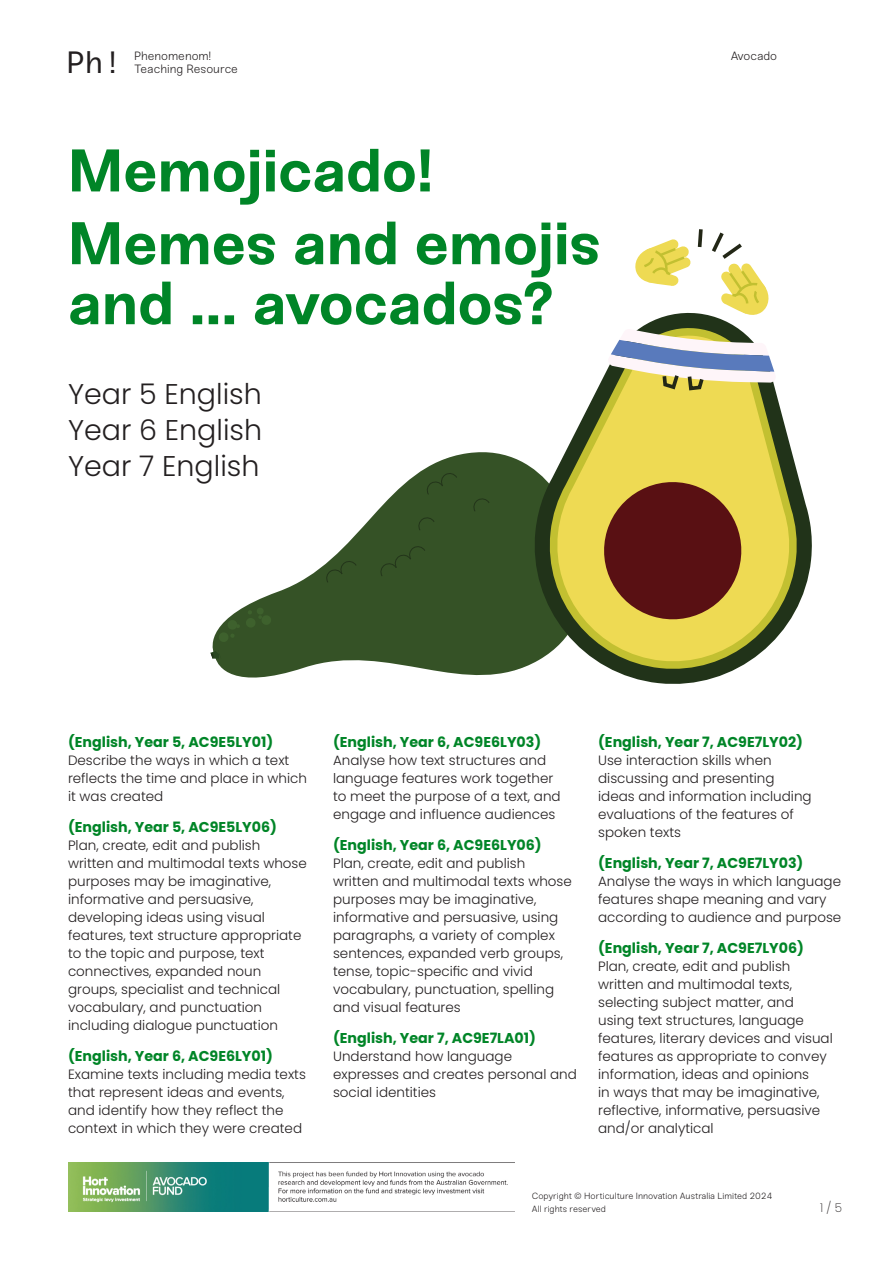
<style>
.page{position:relative;width:893px;height:1263px;background:#fff}
.page>*{position:absolute;margin:0;border:0;box-sizing:border-box;transform-origin:0 0}
.Nomcast_Opening_H1{font:700 60px/60px "Sneak";color:#008527}
.t1{font:30.75px "Sneak Mono";color:#231f20}
.Nomcast_Opening_Years{font:300 28.5px "Poppins";color:#231f20}
.Nomcast_HPE_Yrs__H1{font:700 14.25px "Poppins";color:#008527}
.Nomcast_HPE_Yrs__BODY{font:300 13.5px/18px "Poppins";color:#231f20}
.t2{font:300 12px/13.5px "Sneak";color:#231f20}
.t3{font:200 12px "Poppins";color:#231f20}
.t4{font:300 9px/12.8px "Sneak";letter-spacing:-.005em;color:#231f20}
</style>
<div class="page">
<img style="left:68px;top:1162px;width:447px;height:50px">
<svg style="left:218px;top:452px;width:309px;height:226px;fill:#355226"></svg>
<svg style="left:418px;top:516px;width:17px;height:15px"></svg>
<svg style="left:326px;top:559px;width:31px;height:24px"></svg>
<svg style="left:426px;top:472px;width:31px;height:23px"></svg>
<svg style="left:380px;top:545px;width:46px;height:32px"></svg>
<svg style="left:473px;top:497px;width:17px;height:15px"></svg>
<svg style="left:210px;top:607px;width:62px;height:56px"></svg>
<svg style="left:527px;top:318px;width:285px;height:366px"></svg>
<svg style="left:543px;top:325px;width:255px;height:350px"></svg>
<svg style="left:551px;top:333px;width:239px;height:334px;fill:#eeda53"></svg>
<svg style="left:596px;top:474px;width:153px;height:153px;background:#8f5a2a"></svg>
<svg style="left:607px;top:329px;width:170px;height:63px"></svg>
<svg style="left:635px;top:229px;width:134px;height:89px"></svg>
<h2 class="t1" style="left:66px;top:44px;width:57px">Ph!</h2>
<p class="t2" style="left:134px;top:49px;width:105px">Phenomenom!<br>Teaching Resource</p>
<p class="Nomcast_Opening_H1" style="left:68px;top:142px;width:366px">Memojicado!</p>
<p class="Nomcast_Opening_H1" style="left:68px;top:215px;width:534px">Memes and emojis and … avocados?</p>
<p class="Nomcast_Opening_Years" style="left:68px;top:377px;width:195px">Year 5 English</p>
<p class="Nomcast_Opening_Years" style="left:68px;top:413px;width:196px">Year 6 English</p>
<p class="Nomcast_Opening_Years" style="left:68px;top:449px;width:193px">Year 7 English</p>
<p class="t2" style="left:731px;top:49px;width:48px">Avocado</p>
<p class="Nomcast_HPE_Yrs__H1" style="left:68px;top:734px;width:207px">(English, Year 5, AC9E5LY01)</p>
<p class="Nomcast_HPE_Yrs__BODY" style="left:68px;top:751px;width:241px">Describe the ways in which a text reflects the time and place in which it was created</p>
<p class="Nomcast_HPE_Yrs__H1" style="left:68px;top:819px;width:210px">(English, Year 5, AC9E5LY06)</p>
<p class="Nomcast_HPE_Yrs__BODY" style="left:68px;top:836px;width:240px">Plan, create, edit and publish written and multimodal texts whose purposes may be imaginative, informative and persuasive, developing ideas using visual features, text structure appropriate to the topic and purpose, text connectives, expanded noun groups, specialist and technical vocabulary, and punctuation including dialogue punctuation</p>
<p class="Nomcast_HPE_Yrs__H1" style="left:68px;top:1047px;width:206px">(English, Year 6, AC9E6LY01)</p>
<p class="Nomcast_HPE_Yrs__BODY" style="left:68px;top:1065px;width:239px">Examine texts including media texts that represent ideas and events, and identify how they reflect the context in which they were created</p>
<p class="Nomcast_HPE_Yrs__H1" style="left:333px;top:734px;width:210px">(English, Year 6, AC9E6LY03)</p>
<p class="Nomcast_HPE_Yrs__BODY" style="left:333px;top:751px;width:229px">Analyse how text structures and language features work together to meet the purpose of a text, and engage and influence audiences</p>
<p class="Nomcast_HPE_Yrs__H1" style="left:333px;top:837px;width:210px">(English, Year 6, AC9E6LY06)</p>
<p class="Nomcast_HPE_Yrs__BODY" style="left:333px;top:854px;width:240px">Plan, create, edit and publish written and multimodal texts whose purposes may be imaginative, informative and persuasive, using paragraphs, a variety of complex sentences, expanded verb groups, tense, topic-specific and vivid vocabulary, punctuation, spelling and visual features</p>
<p class="Nomcast_HPE_Yrs__H1" style="left:333px;top:1029px;width:204px">(English, Year 7, AC9E7LA01)</p>
<p class="Nomcast_HPE_Yrs__BODY" style="left:333px;top:1047px;width:245px">Understand how language expresses and creates personal and social identities</p>
<p class="Nomcast_HPE_Yrs__H1" style="left:598px;top:734px;width:206px">(English, Year 7, AC9E7LY02)</p>
<p class="Nomcast_HPE_Yrs__BODY" style="left:598px;top:751px;width:215px">Use interaction skills when discussing and presenting ideas and information including evaluations of the features of spoken texts</p>
<p class="Nomcast_HPE_Yrs__H1" style="left:598px;top:855px;width:207px">(English, Year 7, AC9E7LY03)</p>
<p class="Nomcast_HPE_Yrs__BODY" style="left:598px;top:872px;width:245px">Analyse the ways in which language features shape meaning and vary according to audience and purpose</p>
<p class="Nomcast_HPE_Yrs__H1" style="left:598px;top:939px;width:207px">(English, Year 7, AC9E7LY06)</p>
<p class="Nomcast_HPE_Yrs__BODY" style="left:598px;top:957px;width:236px">Plan, create, edit and publish written and multimodal texts, selecting subject matter, and using text structures, language features, literary devices and visual features as appropriate to convey information, ideas and opinions<br>in ways that may be imaginative, reflective, informative, persuasive and/or analytical</p>
<p class="t4" style="left:532px;top:1190px;width:242px">Copyright © Horticulture Innovation Australia Limited 2024<br>All rights reserved</p>
<p class="t3" style="left:820px;top:1201px;width:23px">1 / 5</p>
</div>
